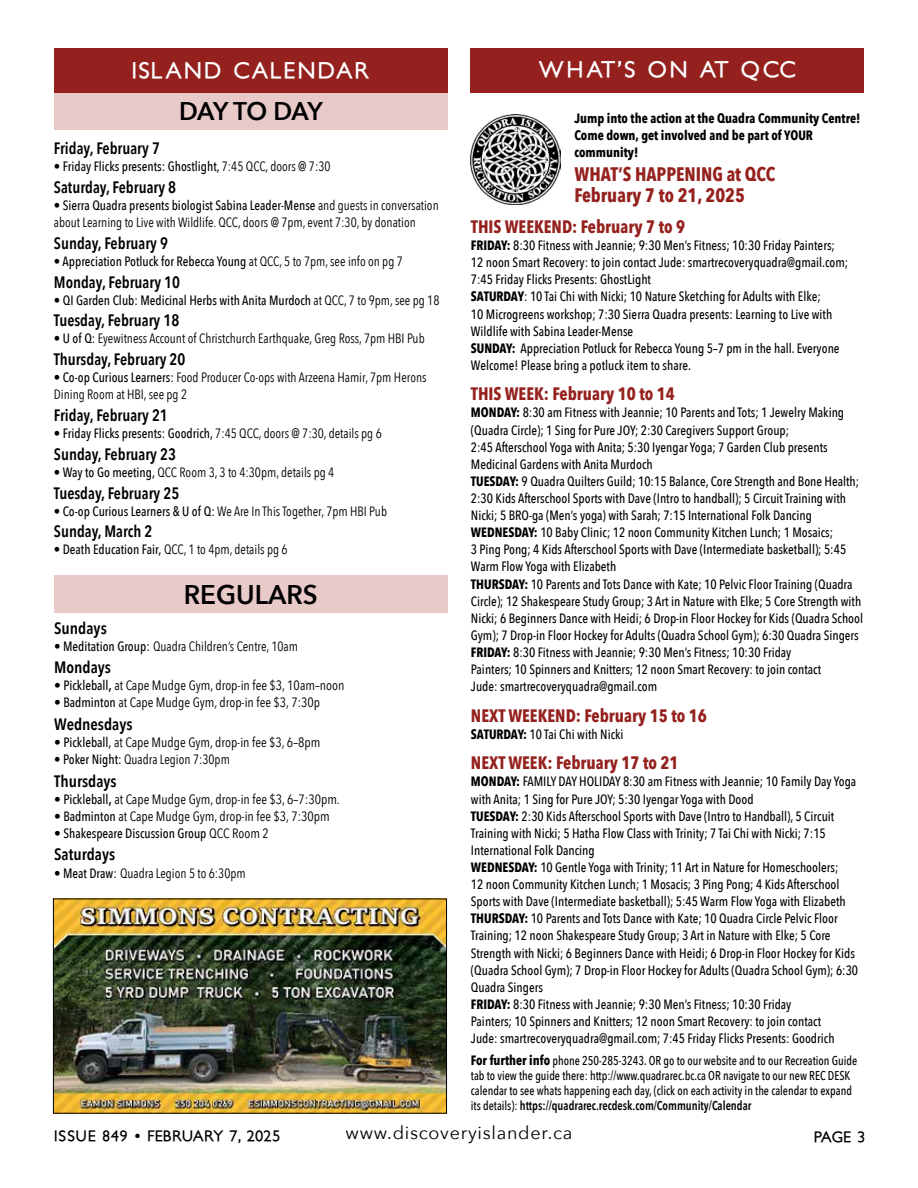
<style>
.page{position:relative;width:918px;height:1188px;background:#fff}
.page>*{position:absolute;margin:0;border:0;box-sizing:border-box;transform-origin:0 0}
.t1{font:600 27px "Avenir Next";color:#000;scale:.96 1}
.t2{font:600 25.5px "Avenir Next";letter-spacing:-.03em;color:#000;scale:.96 1}
.t3{font:700 22.5px "Petita";letter-spacing:.07em;color:#fff}
.t4{font:700 19.5px/21px "Avenir Next Condensed";color:#94211d;scale:.96 1}
.t5{font:700 18px "Avenir Next Condensed";color:#94211d;scale:.96 1}
.t6{font:18px "Avenir Next";letter-spacing:.04em;color:#000}
.t7{font:600 16.5px "Avenir Next Condensed";color:#000;scale:.96 1}
.t8{font:600 16.5px "Avenir Next Condensed";color:#000}
.t9{font:700 15px "Petita";letter-spacing:.01em;color:#000}
.t10{font:500 13.5px/17.1px "Avenir Next Condensed";color:#000;scale:.96 1}
.t11{font:13.5px/17.1px "Avenir Next Condensed";color:#000;scale:.96 1}
.t12{font:13.5px "Avenir Next Condensed";color:#000}
.t13{font:700 13.5px/17.1px "Avenir Next Condensed";color:#000;scale:.96 1}
.t14{font:500 12.75px/15px "Avenir Next Condensed";color:#000;scale:.92 1}
.s1{font-weight:400}
.s2{font-weight:500}
.s3{font-weight:600}
.s4{font-weight:700}
.s5{font-weight:700;font-size:13.5px}
</style>
<div class="page">
<div style="left:54px;top:90px;width:393px;height:40px;background:#e8cac9"></div>
<div style="left:54px;top:48px;width:393px;height:45px;background:#94211d"></div>
<img style="left:471px;top:114px;width:90px;height:90px">
<div style="left:471px;top:48px;width:393px;height:45px;background:#94211d"></div>
<div style="left:54px;top:576px;width:393px;height:37px;background:#e8cac9"></div>
<img style="left:55px;top:901px;width:390px;height:211px">
<div style="left:53px;top:899px;width:394px;height:215px;border:1px solid #000"></div>
<h3 class="t3" style="left:132px;top:57px;width:239px">ISLAND CALENDAR</h3>
<h3 class="t3" style="left:538px;top:56px;width:259px">WHAT’S ON AT QCC</h3>
<h2 class="t2" style="left:179px;top:90px;width:151px">DAY TO DAY</h2>
<p class="t7" style="left:54px;top:134px;width:112px">Friday, February 7</p>
<p class="t10" style="left:54px;top:158px;width:290px"><span class="s1">•</span> Friday Flicks presents: Ghostlight, <span class="s1">7:45 QCC, doors @ 7:30</span></p>
<p class="t7" style="left:54px;top:173px;width:129px">Saturday, February 8</p>
<p class="t11" style="left:54px;top:196px;width:402px"><span class="s2">• Sierra Quadra presents biologist Sabina Leader-Mense</span> and guests in conversation about Learning to Live with Wildlife. QCC, doors @ 7pm, event 7:30, by donation</p>
<p class="t7" style="left:54px;top:229px;width:120px">Sunday, February 9</p>
<p class="t10" style="left:54px;top:253px;width:365px">• Appreciation Potluck for Rebecca Young <span class="s1">at QCC, 5 to 7pm, see info on pg 7</span></p>
<p class="t7" style="left:54px;top:268px;width:133px">Monday, February 10</p>
<p class="t10" style="left:54px;top:291px;width:403px">• QI Garden Club: Medicinal Herbs with Anita Murdoch <span class="s1">at QCC, 7 to 9pm, see pg 18</span></p>
<p class="t7" style="left:54px;top:306px;width:132px">Tuesday, February 18</p>
<p class="t11" style="left:54px;top:330px;width:388px">• <span class="s2">U of Q:</span> Eyewitness Account of Christchurch Earthquake, Greg Ross, 7pm HBI Pub</p>
<p class="t7" style="left:54px;top:345px;width:139px">Thursday, February 20</p>
<p class="t11" style="left:54px;top:368px;width:390px">• <span class="s2">Co-op Curious Learners:</span> Food Producer Co-ops with Arzeena Hamir, 7pm Herons<br>Dining Room at HBI, see pg 2</p>
<p class="t7" style="left:54px;top:401px;width:120px">Friday, February 21</p>
<p class="t11" style="left:54px;top:424px;width:343px">• <span class="s2">Friday Flicks presents: Goodrich,</span> 7:45 QCC, doors @ 7:30, details pg 6</p>
<p class="t7" style="left:54px;top:440px;width:129px">Sunday, February 23</p>
<p class="t11" style="left:54px;top:463px;width:294px">• <span class="s2">Way to Go meeting,</span> QCC Room 3, 3 to 4:30pm, details pg 4</p>
<p class="t7" style="left:54px;top:479px;width:132px">Tuesday, February 25</p>
<p class="t11" style="left:54px;top:502px;width:349px">• <span class="s2">Co-op Curious Learners &amp; U of Q:</span> We Are In This Together, 7pm HBI Pub</p>
<p class="t7" style="left:54px;top:517px;width:104px">Sunday, March 2</p>
<p class="t11" style="left:54px;top:541px;width:245px">• <span class="s2">Death Education Fair,</span> QCC, 1 to 4pm, details pg 6</p>
<h1 class="t1" style="left:184px;top:571px;width:141px">REGULARS</h1>
<p class="t8" style="left:54px;top:614px;width:54px">Sundays</p>
<p class="t11" style="left:54px;top:637px;width:256px"><span class="s2">• Meditation Group:</span> Quadra Children’s Centre, 10am</p>
<p class="t8" style="left:54px;top:653px;width:58px">Mondays</p>
<p class="t12" style="left:54px;top:674px;width:292px"><span class="s3">•</span> <span class="s2">Pickleball</span><span class="s3">,</span> at Cape Mudge Gym, drop-in fee $3, 10am–noon</p>
<p class="t12" style="left:54px;top:691px;width:267px">• <span class="s2">Badminton</span> at Cape Mudge Gym, drop-in fee $3, 7:30p</p>
<p class="t8" style="left:54px;top:710px;width:80px">Wednesdays</p>
<p class="t12" style="left:54px;top:731px;width:268px"><span class="s3">•</span> <span class="s2">Pickleball,</span> at Cape Mudge Gym, drop-in fee $3, 6–8pm</p>
<p class="t11" style="left:54px;top:750px;width:185px">• <span class="s2">Poker Night:</span> Quadra Legion 7:30pm</p>
<p class="t8" style="left:54px;top:767px;width:64px">Thursdays</p>
<p class="t12" style="left:54px;top:787px;width:287px"><span class="s3">•</span> <span class="s2">Pickleball</span><span class="s3">,</span> at Cape Mudge Gym, drop-in fee $3, 6–7:30pm.</p>
<p class="t12" style="left:54px;top:805px;width:277px">• <span class="s2">Badminton</span> at Cape Mudge Gym, drop-in fee $3, 7:30pm</p>
<p class="t10" style="left:54px;top:825px;width:225px"><span class="s1">•</span> Shakespeare Discussion Group <span class="s1">QCC Room 2</span></p>
<p class="t8" style="left:54px;top:840px;width:63px">Saturdays</p>
<p class="t11" style="left:54px;top:864px;width:201px"><span class="s2">• Meat Draw:</span> Quadra Legion 5 to 6:30pm</p>
<p class="t13" style="left:574px;top:109px;width:299px">Jump into the action at the Quadra Community Centre!<br>Come down, get involved and be part of YOUR community!</p>
<h3 class="t4" style="left:574px;top:164px;width:211px">WHAT’S HAPPENING at QCC<br>February 7 to 21, 2025</h3>
<h3 class="t5" style="left:471px;top:216px;width:225px">THIS WEEKEND: February 7 to 9</h3>
<p class="t10" style="left:471px;top:237px;width:395px"><span class="s4">FRIDAY:</span> 8:30 Fitness with Jeannie; 9:30 Men’s Fitness; 10:30 Friday Painters; 12 noon Smart Recovery: to join contact Jude: smartrecoveryquadra@gmail.com; 7:45 Friday Flicks Presents: GhostLight<br><span class="s4">SATURDAY</span>: 10 Tai Chi with Nicki; 10 Nature Sketching for Adults with Elke;<br>10 Microgreens workshop; 7:30 Sierra Quadra presents: Learning to Live with Wildlife with Sabina Leader-Mense<br><span class="s4">SUNDAY:</span> Appreciation Potluck for Rebecca Young 5–7 pm in the hall. Everyone Welcome! Please bring a potluck item to share.</p>
<h3 class="t5" style="left:471px;top:383px;width:214px">THIS WEEK: February 10 to 14</h3>
<p class="t10" style="left:471px;top:404px;width:410px"><span class="s4">MONDAY:</span> 8:30 am Fitness with Jeannie; 10 Parents and Tots; 1 Jewelry Making (Quadra Circle); 1 Sing for Pure JOY; 2:30 Caregivers Support Group;<br>2:45 Afterschool Yoga with Anita; 5:30 Iyengar Yoga; 7 Garden Club presents Medicinal Gardens with Anita Murdoch<br><span class="s4">TUESDAY:</span> 9 Quadra Quilters Guild; 10:15 Balance, Core Strength and Bone Health; 2:30 Kids Afterschool Sports with Dave (Intro to handball); 5 Circuit Training with Nicki; 5 BRO-ga (Men’s yoga) with Sarah; 7:15 International Folk Dancing <span class="s4">WEDNESDAY:</span> 10 Baby Clinic; 12 noon Community Kitchen Lunch; 1 Mosaics;<br>3 Ping Pong; 4 Kids Afterschool Sports with Dave (Intermediate basketball); 5:45<br>Warm Flow Yoga with Elizabeth<br><span class="s4">THURSDAY:</span> 10 Parents and Tots Dance with Kate; 10 Pelvic Floor Training (Quadra Circle); 12 Shakespeare Study Group; 3 Art in Nature with Elke; 5 Core Strength with Nicki; 6 Beginners Dance with Heidi; 6 Drop-in Floor Hockey for Kids (Quadra School Gym); 7 Drop-in Floor Hockey for Adults (Quadra School Gym); 6:30 Quadra Singers <span class="s4">FRIDAY:</span> 8:30 Fitness with Jeannie; 9:30 Men’s Fitness; 10:30 Friday<br>Painters; 10 Spinners and Knitters; 12 noon Smart Recovery: to join contact<br>Jude: smartrecoveryquadra@gmail.com</p>
<h3 class="t5" style="left:471px;top:704px;width:247px">NEXT WEEKEND: February 15 to 16</h3>
<p class="t10" style="left:471px;top:725px;width:161px"><span class="s4">SATURDAY:</span> 10 Tai Chi with Nicki</p>
<h3 class="t5" style="left:471px;top:752px;width:218px">NEXT WEEK: February 17 to 21</h3>
<p class="t10" style="left:471px;top:773px;width:405px"><span class="s4">MONDAY:</span> FAMILY DAY HOLIDAY 8:30 am Fitness with Jeannie; 10 Family Day Yoga with Anita; 1 Sing for Pure JOY; 5:30 Iyengar Yoga with Dood<br><span class="s4">TUESDAY:</span> 2:30 Kids Afterschool Sports with Dave (Intro to Handball), 5 Circuit Training with Nicki; 5 Hatha Flow Class with Trinity; 7 Tai Chi with Nicki; 7:15<br>International Folk Dancing<br><span class="s4">WEDNESDAY:</span> 10 Gentle Yoga with Trinity; 11 Art in Nature for Homeschoolers;<br>12 noon Community Kitchen Lunch; 1 Mosacis; 3 Ping Pong; 4 Kids Afterschool Sports with Dave (Intermediate basketball); 5:45 Warm Flow Yoga with Elizabeth <span class="s4">THURSDAY:</span> 10 Parents and Tots Dance with Kate; 10 Quadra Circle Pelvic Floor Training; 12 noon Shakespeare Study Group; 3 Art in Nature with Elke; 5 Core Strength with Nicki; 6 Beginners Dance with Heidi; 6 Drop-in Floor Hockey for Kids (Quadra School Gym); 7 Drop-in Floor Hockey for Adults (Quadra School Gym); 6:30<br>Quadra Singers<br><span class="s4">FRIDAY:</span> 8:30 Fitness with Jeannie; 9:30 Men’s Fitness; 10:30 Friday<br>Painters; 10 Spinners and Knitters; 12 noon Smart Recovery: to join contact<br>Jude: smartrecoveryquadra@gmail.com; 7:45 Friday Flicks Presents: Goodrich</p>
<p class="t14" style="left:471px;top:1053px;width:422px"><span class="s5">For further info</span> phone 250-285-3243. OR go to our website and to our Recreation Guide tab to view the guide there: http://www.quadrarec.bc.ca OR navigate to our new REC DESK calendar to see whats happening each day, (click on each activity in the calendar to expand its details): <span class="s3">https://quadrarec.recdesk.com/Community/Calendar</span></p>
<p class="t9" style="left:54px;top:1127px;width:228px">ISSUE 849 • FEBRUARY 7, 2025</p>
<h3 class="t6" style="left:346px;top:1117px;width:228px">www.discoveryislander.ca</h3>
<p class="t9" style="left:814px;top:1127px;width:53px">PAGE 3</p>
</div>
